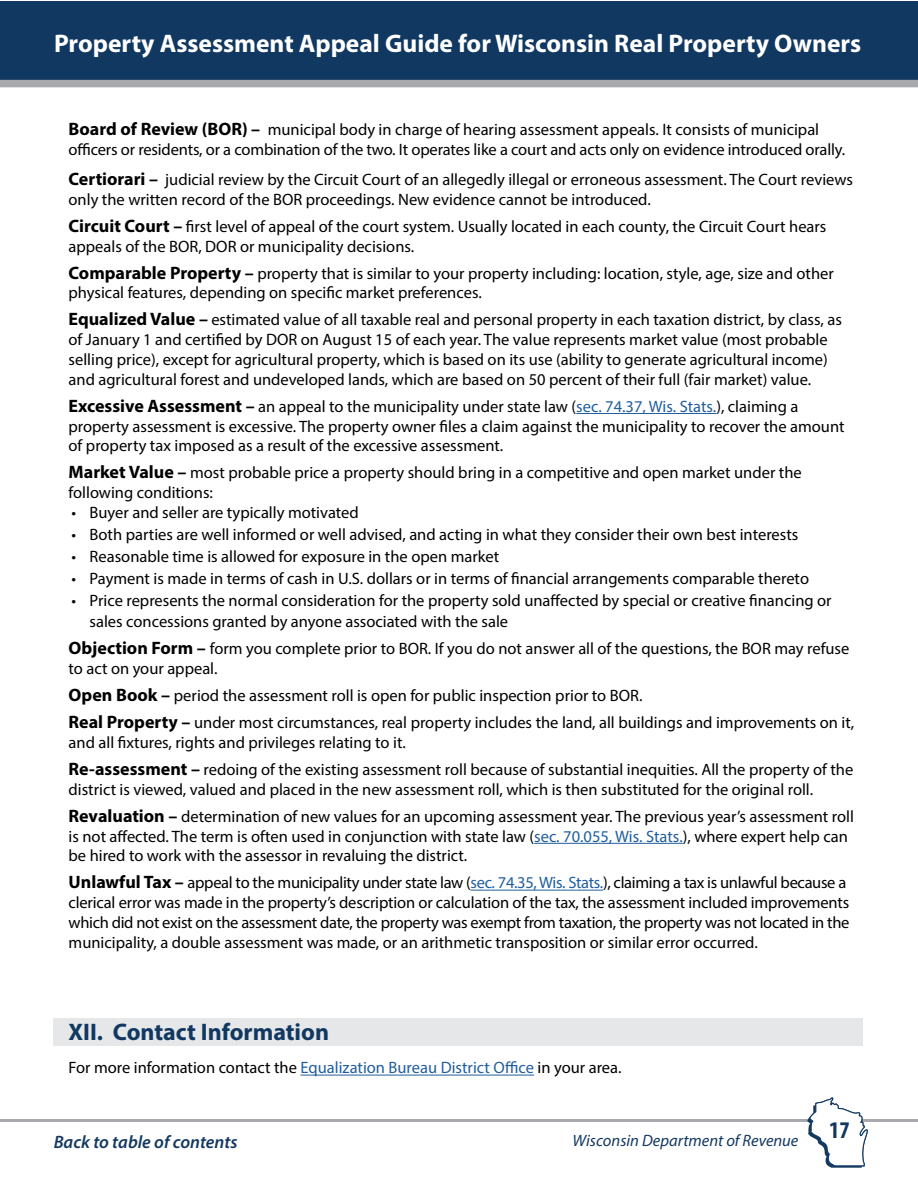
<style>
.page{position:relative;width:918px;height:1188px;background:#fff}
.page>*{position:absolute;margin:0;border:0;box-sizing:border-box;transform-origin:0 0}
.t1{font:700 25.5px "Myriad Pro";color:#fff}
.t2{font:700 24px "Myriad Pro";color:#113861}
.t3{font:700 condensed 24px "Myriad Pro";color:#113861}
.t4{font:italic 600 18px "Myriad Pro";color:#143961}
.t5{font:16.5px/19.8px "Myriad Pro";color:#000}
.t6{font:italic 16.5px "Myriad Pro";color:#143961}
.s1{font-weight:700;font-size:18px}
.s2{color:#215e9e}
</style>
<div class="page">
<div style="left:1px;top:1px;width:917px;height:86px;background:#113861"></div>
<div style="left:0;top:80px;width:918px;height:7px;background:#a7a9ac"></div>
<hr style="left:0;top:1119px;width:918px;height:3px;background:#a7a9ac">
<svg style="left:807px;top:1097px;width:61px;height:71px"></svg>
<div style="left:54px;top:1018px;width:809px;height:28px;background:#e6e7e8"></div>
<hr style="left:576px;top:413px;width:140px;height:1px;background:#215e9e">
<hr style="left:534px;top:843px;width:149px;height:1px;background:#215e9e">
<hr style="left:471px;top:890px;width:132px;height:1px;background:#215e9e">
<hr style="left:301px;top:1075px;width:233px;height:1px;background:#215e9e">
<h1 class="t1" style="left:54px;top:27px;width:809px">Property Assessment Appeal Guide for Wisconsin Real Property Owners</h1>
<p class="t5" style="left:69px;top:119px;width:778px"><span class="s1">Board of Review (BOR) –</span> municipal body in charge of hearing assessment appeals. It consists of municipal officers or residents, or a combination of the two. It operates like a court and acts only on evidence introduced orally.</p>
<p class="t5" style="left:69px;top:169px;width:786px"><span class="s1">Certiorari –</span> judicial review by the Circuit Court of an allegedly illegal or erroneous assessment. The Court reviews only the written record of the BOR proceedings. New evidence cannot be introduced.</p>
<p class="t5" style="left:69px;top:216px;width:759px"><span class="s1">Circuit Court –</span> first level of appeal of the court system. Usually located in each county, the Circuit Court hears appeals of the BOR, DOR or municipality decisions.</p>
<p class="t5" style="left:69px;top:263px;width:767px"><span class="s1">Comparable Property –</span> property that is similar to your property including: location, style, age, size and other physical features, depending on specific market preferences.</p>
<p class="t5" style="left:69px;top:310px;width:775px"><span class="s1">Equalized Value –</span> estimated value of all taxable real and personal property in each taxation district, by class, as of January 1 and certified by DOR on August 15 of each year. The value represents market value (most probable selling price), except for agricultural property, which is based on its use (ability to generate agricultural income) and agricultural forest and undeveloped lands, which are based on 50 percent of their full (fair market) value.</p>
<p class="t5" style="left:69px;top:396px;width:778px"><span class="s1">Excessive Assessment –</span> an appeal to the municipality under state law (<span class="s2">sec. 74.37, Wis. Stats.</span>), claiming a property assessment is excessive. The property owner files a claim against the municipality to recover the amount of property tax imposed as a result of the excessive assessment.</p>
<p class="t5" style="left:69px;top:463px;width:735px"><span class="s1">Market Value –</span> most probable price a property should bring in a competitive and open market under the following conditions:</p>
<p class="t5" style="left:72px;top:502px;width:289px">• Buyer and seller are typically motivated</p>
<p class="t5" style="left:72px;top:524px;width:728px">• Both parties are well informed or well advised, and acting in what they consider their own best interests</p>
<p class="t5" style="left:72px;top:546px;width:429px">• Reasonable time is allowed for exposure in the open market</p>
<p class="t5" style="left:72px;top:568px;width:739px">• Payment is made in terms of cash in U.S. dollars or in terms of financial arrangements comparable thereto</p>
<p class="t5" style="left:90px;top:589px;width:744px;line-height:21.6px;text-indent:-18px">• Price represents the normal consideration for the property sold unaffected by special or creative financing or sales concessions granted by anyone associated with the sale</p>
<p class="t5" style="left:69px;top:639px;width:782px"><span class="s1">Objection Form –</span> form you complete prior to BOR. If you do not answer all of the questions, the BOR may refuse to act on your appeal.</p>
<p class="t5" style="left:69px;top:682px;width:787px;line-height:27px"><span class="s1">Open Book –</span> period the assessment roll is open for public inspection prior to BOR.<br><span class="s1">Real Property –</span> under most circumstances, real property includes the land, all buildings and improvements on it,</p>
<p class="t5" style="left:69px;top:729px;width:786px;line-height:27px">and all fixtures, rights and privileges relating to it.<br><span class="s1">Re-assessment –</span> redoing of the existing assessment roll because of substantial inequities. All the property of the</p>
<p class="t5" style="left:69px;top:776px;width:787px;line-height:27px">district is viewed, valued and placed in the new assessment roll, which is then substituted for the original roll.<br><span class="s1">Revaluation –</span> determination of new values for an upcoming assessment year. The previous year’s assessment roll</p>
<p class="t5" style="left:69px;top:826px;width:781px">is not affected. The term is often used in conjunction with state law (<span class="s2">sec. 70.055, Wis. Stats.</span>), where expert help can be hired to work with the assessor in revaluing the district.</p>
<p class="t5" style="left:69px;top:873px;width:782px"><span class="s1">Unlawful Tax –</span> appeal to the municipality under state law (<span class="s2">sec. 74.35, Wis. Stats.</span>), claiming a tax is unlawful because a clerical error was made in the property’s description or calculation of the tax, the assessment included improvements which did not exist on the assessment date, the property was exempt from taxation, the property was not located in the municipality, a double assessment was made, or an arithmetic transposition or similar error occurred.</p>
<h2 class="t2" style="left:69px;top:1016px;width:262px">XII. Contact Information</h2>
<p class="t5" style="left:69px;top:1058px;width:554px">For more information contact the <span class="s2">Equalization Bureau District Office</span> in your area.</p>
<p class="t4" style="left:54px;top:1130px;width:185px">Back to table of contents</p>
<p class="t6" style="left:573px;top:1130px;width:227px">Wisconsin Department of Revenue</p>
<h2 class="t3" style="left:829px;top:1115px;width:22px">17</h2>
</div>
